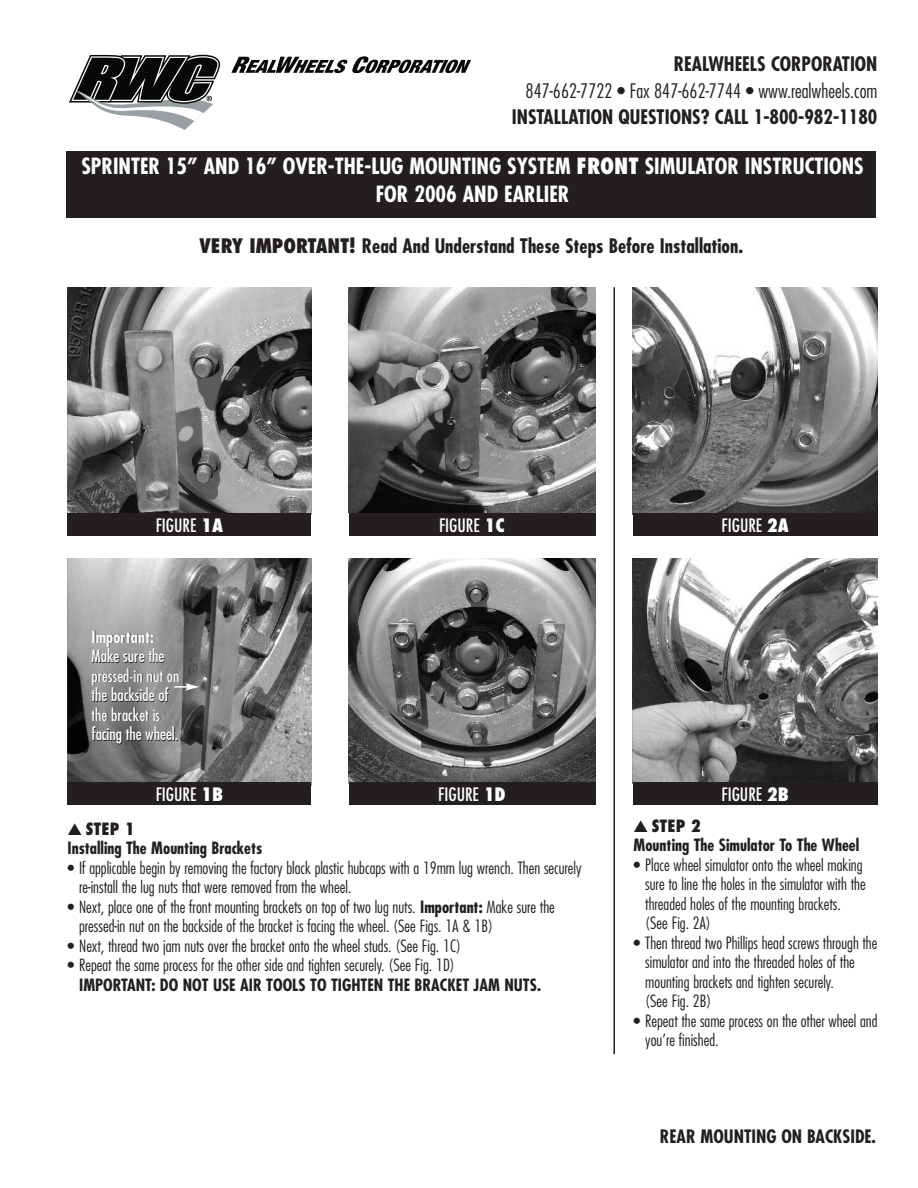
<style>
.page{position:relative;width:918px;height:1188px;background:#fff}
.page>*{position:absolute;margin:0;border:0;box-sizing:border-box;transform-origin:0 0}
.t1{font:700 condensed 21.75px/27.6px "Futura";color:#fff;text-align:center}
.t2{font:700 condensed 19.5px "Futura";color:#231f20}
.t3{font:300 condensed 19.5px "Futura";color:#231f20}
.t4{font:condensed 18px "Futura";color:#fff}
.t5{font:700 condensed 18px "Futura";color:#231f20}
.t6{font:300 condensed 16.5px/19.5px "Futura";color:#231f20}
.t7{font:700 condensed 16.5px/19.5px "Futura";color:#231f20}
.t8{font:condensed 16.5px/19.5px "Futura";color:#fff}
.t9{font:700 condensed 16.5px "Futura";color:#fff}
.s1{font-weight:800}
.s2{font-weight:700}
</style>
<div class="page">
<div style="left:66px;top:151px;width:810px;height:66px;background:#231f20"></div>
<img style="left:349px;top:558px;width:246px;height:224px">
<img style="left:68px;top:287px;width:243px;height:226px">
<div style="left:68px;top:513px;width:243px;height:23px;background:#231f20"></div>
<img style="left:68px;top:558px;width:243px;height:224px">
<div style="left:68px;top:782px;width:243px;height:23px;background:#231f20"></div>
<hr style="left:614px;top:287px;width:1px;height:767px;background:#231f20">
<div style="left:349px;top:782px;width:246px;height:23px;background:#231f20"></div>
<img style="left:633px;top:287px;width:245px;height:226px">
<div style="left:633px;top:513px;width:245px;height:23px;background:#231f20"></div>
<img style="left:633px;top:558px;width:245px;height:224px">
<div style="left:633px;top:782px;width:245px;height:23px;background:#231f20"></div>
<img style="left:349px;top:287px;width:246px;height:226px">
<div style="left:349px;top:513px;width:246px;height:23px;background:#231f20"></div>
<svg style="left:174px;top:683px;width:25px;height:8px"></svg>
<svg style="left:69px;top:54px;width:152px;height:76px"></svg>
<svg style="left:231px;top:56px;width:240px;height:18px"></svg>
<p class="t2" style="left:674px;top:55px;width:205px">REALWHEELS CORPORATION</p>
<p class="t3" style="left:526px;top:82px;width:353px">847-662-7722 • Fax 847-662-7744 • www.realwheels.com</p>
<p class="t2" style="left:512px;top:108px;width:367px">INSTALLATION QUESTIONS? CALL 1-800-982-1180</p>
<h1 class="t1" style="left:81px;top:154px;width:784px">SPRINTER 15” AND 16” OVER-THE-LUG MOUNTING SYSTEM <span class="s1">FRONT</span> SIMULATOR INSTRUCTIONS<br>FOR 2006 AND EARLIER</h1>
<p class="t2" style="left:200px;top:238px;width:545px"><span class="s1">VERY IMPORTANT!</span> Read And Understand These Steps Before Installation.</p>
<p class="t4" style="left:156px;top:517px;width:69px">FIGURE <span class="s1">1A</span></p>
<p class="t4" style="left:439px;top:517px;width:67px">FIGURE <span class="s1">1C</span></p>
<p class="t4" style="left:722px;top:517px;width:69px">FIGURE <span class="s1">2A</span></p>
<p class="t9" style="left:92px;top:629px;width:64px">Important:</p>
<p class="t8" style="left:92px;top:647px;width:89px">Make sure the pressed-in nut on the backside of the bracket is facing the wheel.</p>
<p class="t4" style="left:156px;top:786px;width:69px">FIGURE <span class="s1">1B</span></p>
<p class="t4" style="left:438px;top:786px;width:69px">FIGURE <span class="s1">1D</span></p>
<p class="t4" style="left:722px;top:786px;width:69px">FIGURE <span class="s1">2B</span></p>
<p class="t7" style="left:68px;top:820px;width:196px">▲ <span class="s1">STEP 1<br></span>Installing The Mounting Brackets</p>
<p class="t6" style="left:79px;top:859px;width:504px;text-indent:-12px">• If applicable begin by removing the factory black plastic hubcaps with a 19mm lug wrench. Then securely re-install the lug nuts that were removed from the wheel.</p>
<p class="t6" style="left:79px;top:898px;width:477px;text-indent:-12px">• Next, place one of the front mounting brackets on top of two lug nuts. <span class="s2">Important:</span> Make sure the pressed-in nut on the backside of the bracket is facing the wheel. (See Figs. 1A &amp; 1B)</p>
<p class="t6" style="left:68px;top:937px;width:395px">• Next, thread two jam nuts over the bracket onto the wheel studs. (See Fig. 1C)</p>
<p class="t6" style="left:68px;top:956px;width:389px">• Repeat the same process for the other side and tighten securely. (See Fig. 1D)</p>
<p class="t7" style="left:79px;top:976px;width:463px">IMPORTANT: DO NOT USE AIR TOOLS TO TIGHTEN THE BRACKET JAM NUTS.</p>
<p class="t7" style="left:634px;top:817px;width:227px">▲ <span class="s1">STEP 2<br></span>Mounting The Simulator To The Wheel</p>
<p class="t6" style="left:645px;top:856px;width:222px;text-indent:-12px">• Place wheel simulator onto the wheel making sure to line the holes in the simulator with the threaded holes of the mounting brackets. (See Fig. 2A)</p>
<p class="t6" style="left:645px;top:934px;width:234px;text-indent:-12px">• Then thread two Phillips head screws through the simulator and into the threaded holes of the mounting brackets and tighten securely.<br>(See Fig. 2B)</p>
<p class="t6" style="left:645px;top:1012px;width:234px;text-indent:-12px">• Repeat the same process on the other wheel and you’re finished.</p>
<p class="t5" style="left:660px;top:1129px;width:218px">REAR MOUNTING ON BACKSIDE.</p>
</div>
